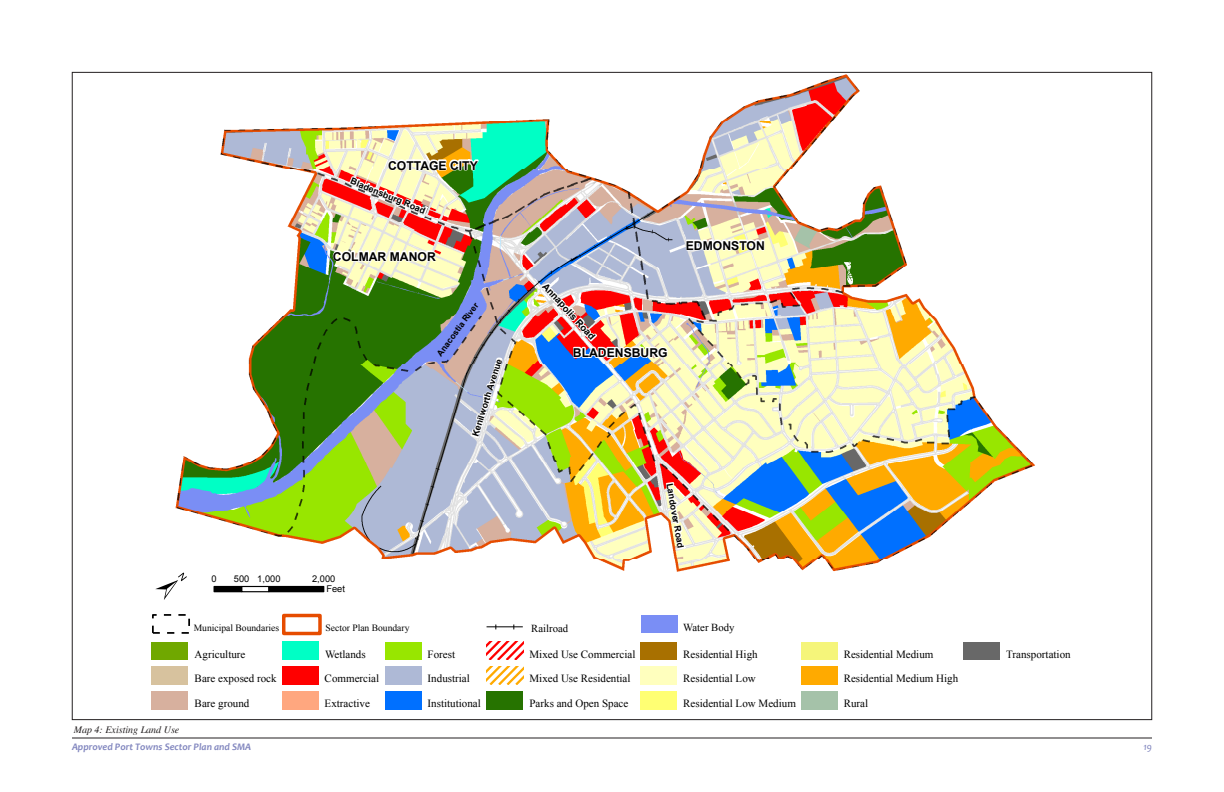
<style>
.page{position:relative;width:1224px;height:792px;background:#fff}
.page>*{position:absolute;margin:0;border:0;box-sizing:border-box;transform-origin:0 0}
.t1{font:700 12.2px "Arial";color:#000}
.t2{font:11px "Times New Roman";color:#000}
.t3{font:10.7px "Times New Roman";color:#000}
.t4{font:italic 700 10px "Candara";color:#8287bf}
.t5{font:italic 10px "Times";color:#231f20}
.t6{font:italic 10px "Candara";color:#8287bf}
.t7{font:9.6px "Times New Roman";color:#000}
.t8{font:700 9.6px "Arial";color:#000}
.t9{font:9.3px/9.6px "Arial";color:#000}
.t10{font:700 9px "Arial";color:#000}
.t11{font:700 8.4px "Arial";color:#000}
.t12{font:4.6px "Arial";color:#000}
</style>
<div class="page">
<hr style="left:72px;top:738px;width:1080px;height:1px;background:#231f20">
<img style="left:175px;top:74px;width:860px;height:498px">
<svg style="left:685px;top:226px;width:81px;height:31px"></svg>
<svg style="left:332px;top:237px;width:107px;height:31px"></svg>
<svg style="left:546px;top:547px;width:95px;height:25px"></svg>
<svg style="left:348px;top:157px;width:134px;height:59px"></svg>
<svg style="left:469px;top:355px;width:34px;height:85px"></svg>
<svg style="left:665px;top:481px;width:22px;height:70px"></svg>
<div style="left:188px;top:567px;width:180px;height:34px;background:#fff"></div>
<div style="left:214px;top:586px;width:28px;height:6px;background:#000"></div>
<div style="left:241px;top:586px;width:29px;height:6px;border:1px solid #000"></div>
<div style="left:269px;top:586px;width:55px;height:6px;background:#000"></div>
<svg style="left:538px;top:281px;width:131px;height:84px"></svg>
<svg style="left:152px;top:614px;width:5px;height:5px"></svg>
<svg style="left:164px;top:614px;width:7px;height:2px"></svg>
<svg style="left:178px;top:614px;width:12px;height:12px"></svg>
<svg style="left:182px;top:632px;width:7px;height:2px"></svg>
<svg style="left:167px;top:632px;width:7px;height:2px"></svg>
<svg style="left:152px;top:626px;width:8px;height:8px"></svg>
<div style="left:282px;top:614px;width:40px;height:21px;border:3px solid #e64c00"></div>
<hr style="left:487px;top:626px;width:36px;height:1px;background:#000">
<div style="left:641px;top:615px;width:37px;height:18px;background:#7a8ef5"></div>
<div style="left:152px;top:642px;width:36px;height:18px;background:#70a800"></div>
<div style="left:152px;top:666px;width:36px;height:19px;background:#d7c29e"></div>
<div style="left:152px;top:691px;width:36px;height:18px;background:#d7b09e"></div>
<div style="left:282px;top:666px;width:36px;height:19px;background:#f00"></div>
<div style="left:282px;top:691px;width:36px;height:18px;background:#ffa77f"></div>
<div style="left:385px;top:642px;width:36px;height:18px;background:#98e600"></div>
<div style="left:385px;top:666px;width:36px;height:19px;background:#aeb9d6"></div>
<div style="left:385px;top:691px;width:36px;height:18px;background:#0070ff"></div>
<svg style="left:487px;top:642px;width:36px;height:18px"></svg>
<svg style="left:487px;top:666px;width:36px;height:19px"></svg>
<div style="left:487px;top:691px;width:36px;height:18px;background:#267300"></div>
<div style="left:641px;top:642px;width:36px;height:18px;background:#a87000"></div>
<div style="left:641px;top:666px;width:36px;height:19px;background:#ffffbe"></div>
<div style="left:641px;top:691px;width:36px;height:18px;background:#ffff73"></div>
<div style="left:801px;top:642px;width:36px;height:18px;background:#f5f57a"></div>
<div style="left:801px;top:666px;width:36px;height:19px;background:#fa0"></div>
<div style="left:801px;top:691px;width:36px;height:18px;background:#a5c2a9"></div>
<div style="left:963px;top:642px;width:37px;height:18px;background:#686868"></div>
<div style="left:282px;top:642px;width:36px;height:18px;background:#00ffc5"></div>
<svg style="left:175px;top:569px;width:13px;height:3px"></svg>
<p class="t1" style="left:388px;top:157px;width:91px">COTTAGE CITY</p>
<p class="t10" style="left:353px;top:175px;width:81px;rotate:22deg">Bladensburg Road</p>
<p class="t1" style="left:333px;top:248px;width:104px">COLMAR MANOR</p>
<p class="t11" style="left:434px;top:351px;width:65px;rotate:-53deg">Anacostia River</p>
<p class="t9" style="left:212px;top:574px;width:7px">0</p>
<p class="t9" style="left:234px;top:574px;width:48px">500 1,000</p>
<p class="t9" style="left:326px;top:574px;width:20px;text-indent:-14px">2,000<br>Feet</p>
<p class="t10" style="left:469px;top:434px;width:82px;rotate:-72deg">Kenilworth Avenue</p>
<p class="t8" style="left:549px;top:280px;width:74px;rotate:47deg">Annapolis Road</p>
<p class="t1" style="left:573px;top:345px;width:96px">BLADENSBURG</p>
<p class="t1" style="left:686px;top:237px;width:80px">EDMONSTON</p>
<p class="t10" style="left:676px;top:482px;width:67px;rotate:80deg">Landover Road</p>
<p class="t5" style="left:74px;top:724px;width:107px">Map 4: Existing Land Use</p>
<p class="t7" style="left:194px;top:621px;width:87px">Municipal Boundaries</p>
<p class="t7" style="left:326px;top:622px;width:86px">Sector Plan Boundary</p>
<p class="t3" style="left:531px;top:621px;width:38px">Railroad</p>
<p class="t3" style="left:683px;top:620px;width:53px">Water Body</p>
<p class="t2" style="left:195px;top:646px;width:52px">Agriculture</p>
<p class="t2" style="left:195px;top:671px;width:84px">Bare exposed rock</p>
<p class="t2" style="left:195px;top:696px;width:56px">Bare ground</p>
<p class="t12" style="left:345px;top:632px;width:13px;rotate:-20deg">51ST</p>
<p class="t12" style="left:717px;top:646px;width:12px;rotate:62deg">OTIS</p>
<p class="t2" style="left:325px;top:647px;width:42px">Wetlands</p>
<p class="t2" style="left:1006px;top:646px;width:66px">Transportation</p>
<p class="t2" style="left:529px;top:646px;width:107px">Mixed Use Commercial</p>
<p class="t2" style="left:529px;top:671px;width:103px">Mixed Use Residential</p>
<p class="t2" style="left:529px;top:696px;width:100px">Parks and Open Space</p>
<p class="t2" style="left:683px;top:646px;width:76px">Residential High</p>
<p class="t2" style="left:683px;top:671px;width:74px">Residential Low</p>
<p class="t2" style="left:683px;top:696px;width:114px">Residential Low Medium</p>
<p class="t2" style="left:844px;top:646px;width:91px">Residential Medium</p>
<p class="t2" style="left:844px;top:671px;width:116px">Residential Medium High</p>
<p class="t2" style="left:844px;top:696px;width:26px">Rural</p>
<p class="t2" style="left:428px;top:646px;width:29px">Forest</p>
<p class="t2" style="left:428px;top:671px;width:44px">Industrial</p>
<p class="t2" style="left:428px;top:696px;width:55px">Institutional</p>
<p class="t2" style="left:325px;top:671px;width:56px">Commercial</p>
<p class="t2" style="left:325px;top:696px;width:47px">Extractive</p>
<p class="t4" style="left:72px;top:741px;width:181px">Approved Port Towns Sector Plan and SMA</p>
<p class="t6" style="left:1143px;top:741px;width:10px">19</p>
</div>
